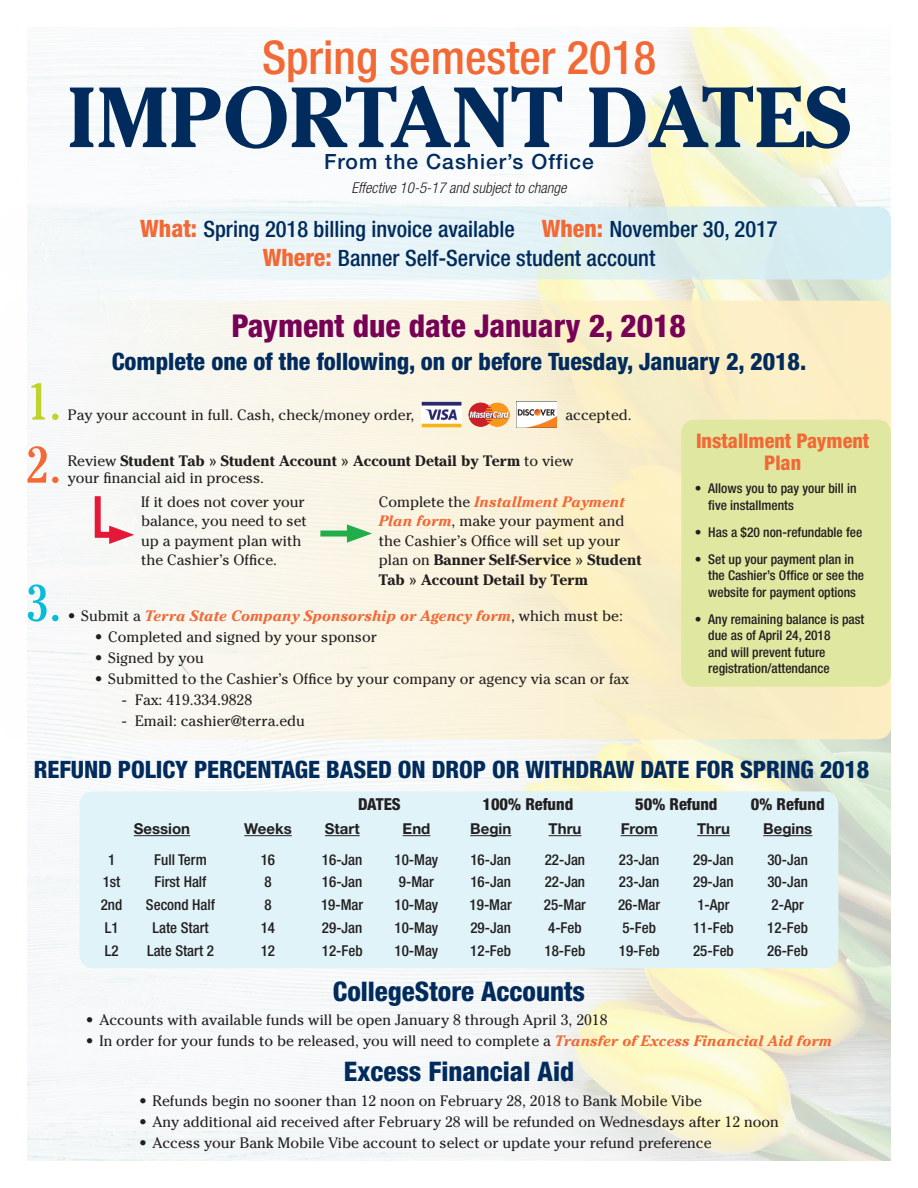
<style>
.page{position:relative;width:918px;height:1188px;background:#fff}
.page>*{position:absolute;margin:0;border:0;box-sizing:border-box;transform-origin:0 0}
.t1{font:700 84.75px "Cheltenham Std";color:#002b5c}
.t2{font:condensed 51px "Cheltenham Std";color:#c0d32b}
.t3{font:condensed 51px "Cheltenham Std";color:#07bbda}
.t4{font:condensed 51px "Cheltenham Std";color:#f26935}
.t5{font:500 condensed 46.5px "Helvetica Neue LT Std";color:#f26935}
.t6{font:800 condensed 31.5px "Helvetica Neue LT Std";color:#760155}
.t7{font:800 condensed 27px "Helvetica Neue LT Std";color:#002b5c}
.t8{font:800 condensed 24px "Helvetica Neue LT Std";letter-spacing:-.005em;color:#002b5c}
.t9{font:500 condensed 22.5px "Helvetica Neue LT Std";color:#002b5c}
.t10{font:500 21px "Helvetica Neue LT Std";letter-spacing:.05em;color:#002b5c}
.t11{font:800 condensed 20.25px/22.5px "Helvetica Neue LT Std";color:#f26935;text-align:center}
.t12{font:800 condensed 16.5px "Helvetica Neue LT Std";color:#231f20}
.t13{font:15px/19.5px "Cheltenham Std";color:#231f20}
.t14{font:500 condensed 15px "Helvetica Neue LT Std";color:#231f20}
.t15{font:italic 700 15px "Cheltenham Std";color:#f26935}
.t16{font:700 15px "Cheltenham Std";color:#231f20}
.t17{font:700 15px "Helvetica Neue LT Std";color:#231f20}
.t18{font:italic 300 condensed 15px "Helvetica Neue LT Std";color:#231f20}
.t19{font:500 condensed 13.5px/16.5px "Helvetica Neue LT Std";color:#231f20}
.s1{font-weight:800;font-size:24px;color:#f26935}
.s2{font-weight:400}
.s3{font-family:"Arial";font-weight:400}
.s4{font-weight:700;font-style:italic;color:#f26935}
.s5{font-weight:700}
.s6{font-family:"Arial"}
.s7{font-weight:400;font-style:normal;color:#231f20}
</style>
<div class="page">
<img style="left:27px;top:27px;width:864px;height:1134px">
<div style="left:80px;top:791px;width:758px;height:177px;background:#dff3f8;border-radius:14px"></div>
<div style="left:0;top:207px;width:891px;height:72px;background:linear-gradient(to right,#f7fafb,#d3ecee);border-radius:14px"></div>
<hr style="left:134px;top:835px;width:56px;height:1px;background:#231f20">
<hr style="left:244px;top:835px;width:48px;height:1px;background:#231f20">
<hr style="left:325px;top:835px;width:35px;height:1px;background:#231f20">
<svg style="left:403px;top:835px;width:27px;height:1px"></svg>
<hr style="left:470px;top:835px;width:41px;height:1px;background:#231f20">
<hr style="left:549px;top:835px;width:32px;height:1px;background:#231f20">
<hr style="left:621px;top:835px;width:37px;height:1px;background:#231f20">
<hr style="left:697px;top:835px;width:33px;height:1px;background:#231f20">
<hr style="left:763px;top:835px;width:49px;height:1px;background:#231f20">
<div style="left:0;top:301px;width:891px;height:438px;background:linear-gradient(to right,#f8fafe,#fbebba);border-radius:14px"></div>
<div style="left:681px;top:420px;width:210px;height:267px;background:#e0e7a1;border-radius:14px"></div>
<img style="left:516px;top:401px;width:41px;height:26px">
<img style="left:469px;top:402px;width:40px;height:25px">
<img style="left:421px;top:401px;width:41px;height:26px">
<svg style="left:92px;top:490px;width:42px;height:54px"></svg>
<div style="left:320px;top:531px;width:37px;height:6px;background:#21ad49"></div>
<svg style="left:347px;top:524px;width:25px;height:19px"></svg>
<p class="t5" style="left:262px;top:29px;width:395px">Spring semester 2018</p>
<p class="t1" style="left:67px;top:67px;width:785px">IMPORTANT DATES</p>
<p class="t10" style="left:324px;top:149px;width:271px">From the Cashier’s Office</p>
<p class="t18" style="left:351px;top:179px;width:217px">Effective 10-5-17 and subject to change</p>
<p class="t9" style="left:140px;top:216px;width:639px"><span class="s1">What:</span> Spring 2018 billing invoice available <span class="s1">When:</span> November 30, 2017</p>
<p class="t9" style="left:263px;top:245px;width:394px"><span class="s1">Where:</span> Banner Self-Service student account</p>
<p class="t6" style="left:231px;top:306px;width:456px">Payment due date January 2, 2018</p>
<p class="t2" style="left:27px;top:372px;width:35px">1.</p>
<p class="t4" style="left:27px;top:435px;width:35px">2.</p>
<p class="t3" style="left:27px;top:573px;width:35px">3.</p>
<p class="t8" style="left:112px;top:347px;width:696px">Complete one of the following, on or before Tuesday, January 2, 2018.</p>
<p class="t13" style="left:68px;top:405px;width:348px">Pay your account in full. Cash, check/money order,</p>
<p class="t13" style="left:565px;top:405px;width:68px">accepted.</p>
<p class="t16" style="left:68px;top:452px;width:507px"><span class="s2">Review</span> Student Tab <span class="s3">»</span> Student Account <span class="s3">»</span> Account Detail by Term <span class="s2">to view</span></p>
<p class="t13" style="left:68px;top:468px;width:198px">your financial aid in process.</p>
<p class="t13" style="left:141px;top:492px;width:167px">If it does not cover your balance, you need to set up a payment plan with the Cashier’s Office.</p>
<p class="t13" style="left:379px;top:492px;width:264px">Complete the <span class="s4">Installment Payment Plan form</span>, make your payment and the Cashier’s Office will set up your plan on <span class="s5">Banner Self-Service</span> <span class="s6">»</span> <span class="s5">Student Tab</span> <span class="s6">»</span> <span class="s5">Account Detail by Term</span></p>
<p class="t15" style="left:68px;top:607px;width:557px"><span class="s7">• Submit a</span> Terra State Company Sponsorship or Agency form<span class="s7">, which must be:</span></p>
<p class="t13" style="left:95px;top:627px;width:284px">• Completed and signed by your sponsor</p>
<p class="t13" style="left:95px;top:648px;width:111px">• Signed by you</p>
<p class="t13" style="left:95px;top:669px;width:536px">• Submitted to the Cashier’s Office by your company or agency via scan or fax</p>
<p class="t13" style="left:122px;top:690px;width:132px"><span class="s6">-</span> Fax: 419.334.9828</p>
<p class="t13" style="left:122px;top:711px;width:185px"><span class="s6">-</span> Email: cashier@terra.edu</p>
<p class="t11" style="left:696px;top:429px;width:175px">Installment Payment<br>Plan</p>
<p class="t19" style="left:708px;top:480px;width:150px;text-indent:-14px">• Allows you to pay your bill in five installments</p>
<p class="t19" style="left:695px;top:524px;width:169px">• Has a $20 non-refundable fee</p>
<p class="t19" style="left:708px;top:551px;width:157px;text-indent:-14px">• Set up your payment plan in the Cashier’s Office or see the website for payment options</p>
<p class="t19" style="left:708px;top:611px;width:158px;text-indent:-14px">• Any remaining balance is past due as of April 24, 2018<br>and will prevent future registration/attendance</p>
<p class="t8" style="left:34px;top:754px;width:837px">REFUND POLICY PERCENTAGE BASED ON DROP OR WITHDRAW DATE FOR SPRING 2018</p>
<p class="t12" style="left:358px;top:794px;width:44px">DATES</p>
<p class="t12" style="left:483px;top:794px;width:92px">100% Refund</p>
<p class="t12" style="left:635px;top:794px;width:84px">50% Refund</p>
<p class="t12" style="left:751px;top:794px;width:75px">0% Refund</p>
<p class="t17" style="left:134px;top:820px;width:58px">Session</p>
<p class="t17" style="left:244px;top:820px;width:49px">Weeks</p>
<p class="t17" style="left:325px;top:820px;width:36px">Start</p>
<p class="t17" style="left:403px;top:820px;width:29px">End</p>
<p class="t17" style="left:470px;top:820px;width:43px">Begin</p>
<p class="t17" style="left:549px;top:820px;width:34px">Thru</p>
<p class="t17" style="left:621px;top:820px;width:39px">From</p>
<p class="t17" style="left:697px;top:820px;width:34px">Thru</p>
<p class="t17" style="left:763px;top:820px;width:51px">Begins</p>
<p class="t14" style="left:108px;top:850px;width:9px">1</p>
<p class="t14" style="left:154px;top:850px;width:54px">Full Term</p>
<p class="t14" style="left:261px;top:850px;width:16px">16</p>
<p class="t14" style="left:322px;top:850px;width:42px">16-Jan</p>
<p class="t14" style="left:395px;top:850px;width:45px">10-May</p>
<p class="t14" style="left:470px;top:850px;width:42px">16-Jan</p>
<p class="t14" style="left:545px;top:850px;width:42px">22-Jan</p>
<p class="t14" style="left:619px;top:850px;width:42px">23-Jan</p>
<p class="t14" style="left:693px;top:850px;width:42px">29-Jan</p>
<p class="t14" style="left:767px;top:850px;width:42px">30-Jan</p>
<p class="t14" style="left:103px;top:873px;width:19px">1st</p>
<p class="t14" style="left:155px;top:873px;width:53px">First Half</p>
<p class="t14" style="left:264px;top:873px;width:9px">8</p>
<p class="t14" style="left:322px;top:873px;width:42px">16-Jan</p>
<p class="t14" style="left:399px;top:873px;width:36px">9-Mar</p>
<p class="t14" style="left:470px;top:873px;width:42px">16-Jan</p>
<p class="t14" style="left:545px;top:873px;width:42px">22-Jan</p>
<p class="t14" style="left:619px;top:873px;width:42px">23-Jan</p>
<p class="t14" style="left:693px;top:873px;width:42px">29-Jan</p>
<p class="t14" style="left:767px;top:873px;width:42px">30-Jan</p>
<p class="t14" style="left:101px;top:896px;width:23px">2nd</p>
<p class="t14" style="left:146px;top:896px;width:71px">Second Half</p>
<p class="t14" style="left:264px;top:896px;width:9px">8</p>
<p class="t14" style="left:321px;top:896px;width:44px">19-Mar</p>
<p class="t14" style="left:395px;top:896px;width:45px">10-May</p>
<p class="t14" style="left:470px;top:896px;width:44px">19-Mar</p>
<p class="t14" style="left:544px;top:896px;width:44px">25-Mar</p>
<p class="t14" style="left:618px;top:896px;width:44px">26-Mar</p>
<p class="t14" style="left:697px;top:896px;width:34px">1-Apr</p>
<p class="t14" style="left:772px;top:896px;width:34px">2-Apr</p>
<p class="t14" style="left:105px;top:919px;width:15px">L1</p>
<p class="t14" style="left:152px;top:919px;width:58px">Late Start</p>
<p class="t14" style="left:261px;top:919px;width:16px">14</p>
<p class="t14" style="left:322px;top:919px;width:42px">29-Jan</p>
<p class="t14" style="left:395px;top:919px;width:45px">10-May</p>
<p class="t14" style="left:470px;top:919px;width:42px">29-Jan</p>
<p class="t14" style="left:548px;top:919px;width:35px">4-Feb</p>
<p class="t14" style="left:622px;top:919px;width:35px">5-Feb</p>
<p class="t14" style="left:693px;top:919px;width:42px">11-Feb</p>
<p class="t14" style="left:767px;top:919px;width:42px">12-Feb</p>
<p class="t14" style="left:105px;top:942px;width:15px">L2</p>
<p class="t14" style="left:147px;top:942px;width:68px">Late Start 2</p>
<p class="t14" style="left:261px;top:942px;width:16px">12</p>
<p class="t14" style="left:322px;top:942px;width:42px">12-Feb</p>
<p class="t14" style="left:395px;top:942px;width:45px">10-May</p>
<p class="t14" style="left:470px;top:942px;width:42px">12-Feb</p>
<p class="t14" style="left:545px;top:942px;width:42px">18-Feb</p>
<p class="t14" style="left:619px;top:942px;width:42px">19-Feb</p>
<p class="t14" style="left:693px;top:942px;width:42px">25-Feb</p>
<p class="t14" style="left:767px;top:942px;width:42px">26-Feb</p>
<p class="t7" style="left:333px;top:975px;width:254px">CollegeStore Accounts</p>
<p class="t13" style="left:86px;top:1010px;width:523px">• Accounts with available funds will be open January 8 through April 3, 2018</p>
<p class="t13" style="left:86px;top:1031px;width:748px">• In order for your funds to be released, you will need to complete a <span class="s4">Transfer of Excess Financial Aid form</span></p>
<p class="t7" style="left:344px;top:1055px;width:232px">Excess Financial Aid</p>
<p class="t13" style="left:139px;top:1091px;width:564px">• Refunds begin no sooner than 12 noon on February 28, 2018 to Bank Mobile Vibe</p>
<p class="t13" style="left:139px;top:1112px;width:641px">• Any additional aid received after February 28 will be refunded on Wednesdays after 12 noon</p>
<p class="t13" style="left:139px;top:1133px;width:574px">• Access your Bank Mobile Vibe account to select or update your refund preference</p>
</div>
